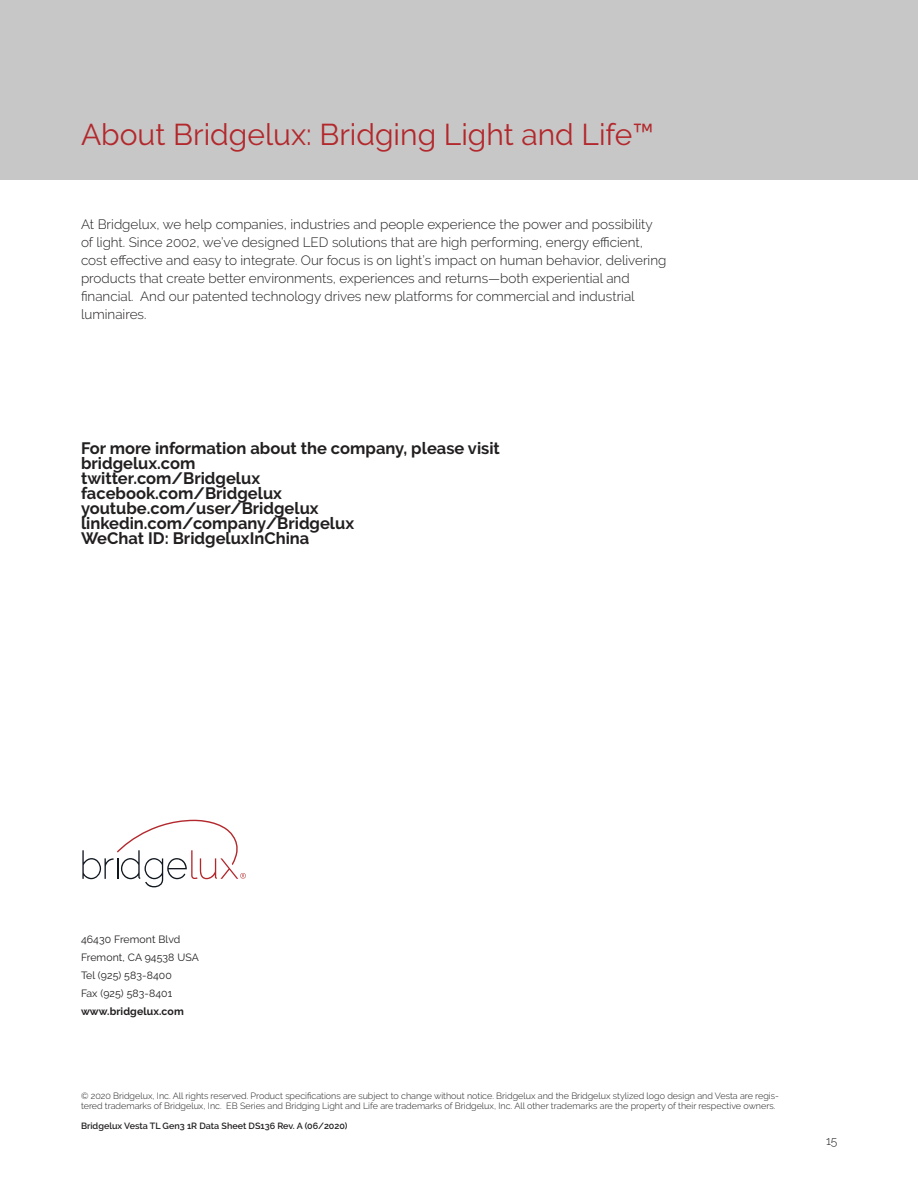
<style>
.page{position:relative;width:918px;height:1188px;background:#fff}
.page>*{position:absolute;margin:0;border:0;box-sizing:border-box;transform-origin:0 0}
.t1{font:30px "Raleway";color:#b2282c}
.t2{font:700 16.5px/15px "Raleway";color:#221f1f}
.t3{font:300 13.5px/18px "Raleway";color:#221f1f}
.t4{font:300 12px "Raleway";color:#221f1f}
.t5{font:10.5px/18px "Raleway";letter-spacing:.01em;color:#221f1f}
.t6{font:700 10.5px "Raleway";letter-spacing:.01em;color:#221f1f}
.t7{font:300 9px/10.5px "Raleway";color:#221f1f}
.t8{font:600 9px "Raleway";color:#221f1f}
</style>
<div class="page">
<div style="left:0;top:0;width:918px;height:180px;background:#c8c7c7"></div>
<svg style="left:82px;top:820px;width:164px;height:67px"></svg>
<h1 class="t1" style="left:81px;top:123px;width:574px">About Bridgelux: Bridging Light and Life™</h1>
<p class="t3" style="left:81px;top:215px;width:587px">At Bridgelux, we help companies, industries and people experience the power and possibility of light. Since 2002, we’ve designed LED solutions that are high performing, energy e昀케cient, cost e昀昀ective and easy to integrate. Our focus is on light’s impact on human behavior, delivering products that create better environments, experiences and returns—both experiential and<br>昀椀nancial. And our patented technology drives new platforms for commercial and industrial luminaires.</p>
<p class="t2" style="left:81px;top:442px;width:420px">For more information about the company, please visit bridgelux.com<br>twitter.com/Bridgelux<br>facebook.com/Bridgelux youtube.com/user/Bridgelux linkedin.com/company/Bridgelux<br>WeChat ID: BridgeluxInChina</p>
<p class="t5" style="left:81px;top:931px;width:119px">46430 Fremont Blvd<br>Fremont, CA 94538 USA<br>Tel (925) 583-8400<br>Fax (925) 583-8401</p>
<p class="t6" style="left:81px;top:1007px;width:104px">www.bridgelux.com</p>
<p class="t7" style="left:81px;top:1091px;width:699px">© 2020 Bridgelux, Inc. All rights reserved. Product speci昀椀cations are subject to change without notice. Bridgelux and the Bridgelux stylized logo design and Vesta are regis&shy;tered trademarks of Bridgelux, Inc. EB Series and Bridging Light and Life are trademarks of Bridgelux, Inc. All other trademarks are the property of their respective owners.</p>
<p class="t8" style="left:81px;top:1122px;width:268px">Bridgelux Vesta TL Gen3 1R Data Sheet DS136 Rev. A (06/2020)</p>
<p class="t4" style="left:826px;top:1136px;width:13px">15</p>
</div>
